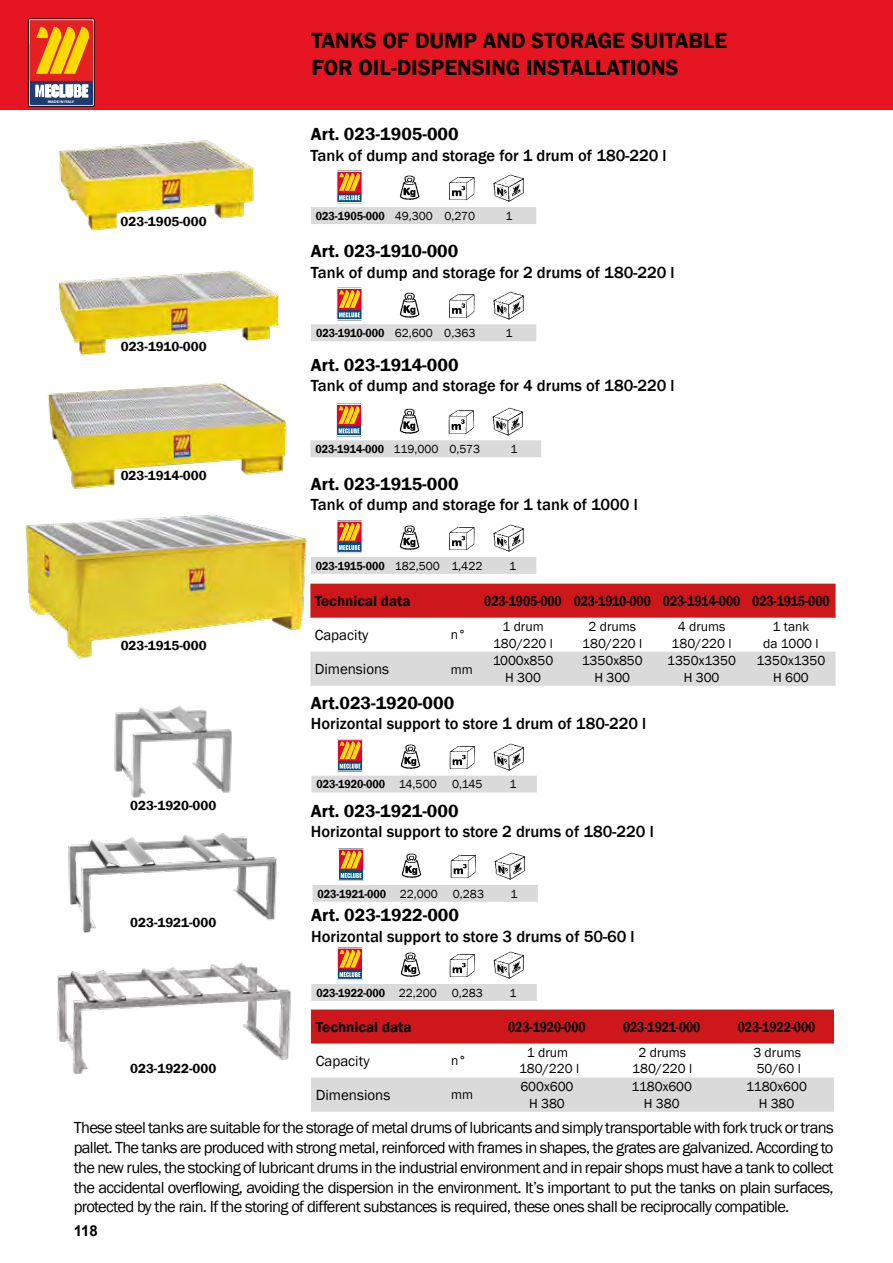
<style>
.page{position:relative;width:893px;height:1263px;background:#fff}
.page>*{position:absolute;margin:0;border:0;box-sizing:border-box;transform-origin:0 0}
.t1{font:600 22.5px/27px "Franklin Gothic";color:#000}
.t2{font:600 18px "Franklin Gothic";color:#000}
.t3{font:16.5px/19.8px "Franklin Gothic";letter-spacing:-.04em;color:#000;text-align:justify}
.t4{font:500 16.5px "Franklin Gothic";color:#000}
.t5{font:600 15px "Franklin Gothic";color:#000;scale:.81 1}
.t6{font:15px "Franklin Gothic";color:#000}
.t7{font:600 15px "Franklin Gothic";color:#000}
.t8{font:700 15px "Arial";color:#000}
.t9{font:13.5px/16.2px "Franklin Gothic";color:#000;text-align:center}
.t10{font:600 13.5px "Franklin Gothic";color:#000}
.t11{font:600 12px "Franklin Gothic";color:#000;scale:.9 1}
.t12{font:12px "Franklin Gothic";color:#000}
.t13{font:700 3.75px "Myriad Pro";color:#fdfdfd;scale:1.06 1}
.s1{font-weight:400}
</style>
<div class="page">
<div style="left:0;top:0;width:893px;height:110px;background:#e51522"></div>
<div style="left:28px;top:19px;width:66px;height:87px;border:1px solid #000"></div>
<svg style="left:30px;top:20px;width:63px;height:85px"></svg>
<div style="left:337px;top:288px;width:25px;height:32px;border:1px solid #fff"></div>
<div style="left:336px;top:404px;width:26px;height:32px;border:1px solid #fff"></div>
<svg style="left:311px;top:171px;width:225px;height:53px"></svg>
<svg style="left:311px;top:289px;width:225px;height:52px"></svg>
<svg style="left:310px;top:405px;width:231px;height:52px"></svg>
<img style="left:58px;top:140px;width:196px;height:91px">
<img style="left:58px;top:270px;width:222px;height:86px">
<img style="left:48px;top:383px;width:239px;height:106px">
<img style="left:25px;top:514px;width:282px;height:145px">
<img style="left:114px;top:705px;width:118px;height:93px">
<img style="left:68px;top:833px;width:209px;height:100px">
<img style="left:57px;top:962px;width:234px;height:113px">
<div style="left:337px;top:739px;width:26px;height:32px;border:1px solid #fff"></div>
<svg style="left:311px;top:948px;width:226px;height:53px"></svg>
<svg style="left:313px;top:849px;width:225px;height:53px"></svg>
<svg style="left:311px;top:740px;width:226px;height:52px"></svg>
<svg style="left:311px;top:521px;width:225px;height:53px"></svg>
<div style="left:310px;top:584px;width:526px;height:34px;background:#cd171a"></div>
<div style="left:310px;top:652px;width:526px;height:34px;background:#dadada"></div>
<div style="left:311px;top:1009px;width:523px;height:34px;background:#cd171a"></div>
<div style="left:311px;top:1077px;width:523px;height:35px;background:#dadada"></div>
<p class="t13" style="left:48px;top:99px;width:26px">MADE IN ITALY</p>
<p class="t10" style="left:121px;top:213px;width:88px">023-1905-000</p>
<p class="t10" style="left:121px;top:338px;width:87px">023-1910-000</p>
<p class="t10" style="left:121px;top:467px;width:87px">023-1914-000</p>
<p class="t10" style="left:121px;top:637px;width:87px">023-1915-000</p>
<p class="t10" style="left:130px;top:797px;width:88px">023-1920-000</p>
<p class="t10" style="left:130px;top:914px;width:87px">023-1921-000</p>
<p class="t10" style="left:130px;top:1060px;width:88px">023-1922-000</p>
<h1 class="t1" style="left:312px;top:27px;width:417px">TANKS OF DUMP AND STORAGE SUITABLE<br>FOR OIL-DISPENSING INSTALLATIONS</h1>
<p class="t2" style="left:311px;top:123px;width:149px">Art. 023-1905-000</p>
<p class="t4" style="left:310px;top:145px;width:358px">Tank of dump and storage for 1 drum of 180-220 l</p>
<p class="t11" style="left:316px;top:208px;width:178px">023-1905-000 <span class="s1">49,300 0,270</span></p>
<p class="t12" style="left:506px;top:208px;width:9px">1</p>
<p class="t2" style="left:311px;top:240px;width:149px">Art. 023-1910-000</p>
<p class="t4" style="left:311px;top:262px;width:365px">Tank of dump and storage for 2 drums of 180-220 l</p>
<p class="t11" style="left:316px;top:326px;width:179px">023-1910-000 <span class="s1">62,600 0,363</span></p>
<p class="t12" style="left:506px;top:325px;width:9px">1</p>
<p class="t2" style="left:311px;top:354px;width:149px">Art. 023-1914-000</p>
<p class="t4" style="left:311px;top:375px;width:365px">Tank of dump and storage for 4 drums of 180-220 l</p>
<p class="t11" style="left:315px;top:441px;width:184px">023-1914-000 <span class="s1">119,000 0,573</span></p>
<p class="t12" style="left:510px;top:441px;width:9px">1</p>
<p class="t2" style="left:311px;top:473px;width:149px">Art. 023-1915-000</p>
<p class="t4" style="left:311px;top:494px;width:328px">Tank of dump and storage for 1 tank of 1000 l</p>
<p class="t11" style="left:316px;top:558px;width:186px">023-1915-000 <span class="s1">182,500 1,422</span></p>
<p class="t12" style="left:509px;top:558px;width:9px">1</p>
<p class="t5" style="left:484px;top:592px;width:428px">023-1905-000 023-1910-000 023-1914-000 023-1915-000</p>
<p class="t9" style="left:451px;top:627px;width:17px">n°</p>
<p class="t9" style="left:451px;top:661px;width:23px">mm</p>
<p class="t9" style="left:493px;top:653px;width:62px">1000x850<br>H 300</p>
<p class="t9" style="left:582px;top:653px;width:62px">1350x850<br>H 300</p>
<p class="t9" style="left:667px;top:653px;width:70px">1350x1350<br>H 300</p>
<p class="t9" style="left:756px;top:653px;width:70px">1350x1350<br>H 600</p>
<p class="t7" style="left:315px;top:592px;width:98px">Technical data</p>
<p class="t6" style="left:315px;top:626px;width:55px">Capacity</p>
<p class="t9" style="left:493px;top:619px;width:61px">1 drum<br>180/220 l</p>
<p class="t9" style="left:582px;top:619px;width:61px">2 drums<br>180/220 l</p>
<p class="t9" style="left:672px;top:619px;width:61px">4 drums<br>180/220 l</p>
<p class="t9" style="left:763px;top:619px;width:57px">1 tank<br>da 1000 l</p>
<p class="t6" style="left:315px;top:660px;width:76px">Dimensions</p>
<p class="t2" style="left:311px;top:692px;width:145px">Art.023-1920-000</p>
<p class="t4" style="left:311px;top:713px;width:337px">Horizontal support to store 1 drum of 180-220 l</p>
<p class="t11" style="left:316px;top:777px;width:135px">023-1920-000 <span class="s1">14,500</span></p>
<p class="t12" style="left:452px;top:777px;width:32px">0,145</p>
<p class="t12" style="left:510px;top:777px;width:9px">1</p>
<p class="t2" style="left:311px;top:800px;width:149px">Art. 023-1921-000</p>
<p class="t4" style="left:311px;top:822px;width:344px">Horizontal support to store 2 drums of 180-220 l</p>
<p class="t11" style="left:318px;top:886px;width:186px">023-1921-000 <span class="s1">22,000 0,283</span></p>
<p class="t12" style="left:511px;top:886px;width:9px">1</p>
<p class="t2" style="left:311px;top:904px;width:149px">Art. 023-1922-000</p>
<p class="t4" style="left:311px;top:926px;width:325px">Horizontal support to store 3 drums of 50-60 l</p>
<p class="t11" style="left:316px;top:985px;width:187px">023-1922-000 <span class="s1">22,200 0,283</span></p>
<p class="t12" style="left:509px;top:985px;width:9px">1</p>
<p class="t7" style="left:316px;top:1017px;width:98px">Technical data</p>
<p class="t6" style="left:316px;top:1051px;width:55px">Capacity</p>
<p class="t9" style="left:519px;top:1045px;width:61px">1 drum<br>180/220 l</p>
<p class="t9" style="left:632px;top:1045px;width:61px">2 drums<br>180/220 l</p>
<p class="t9" style="left:753px;top:1045px;width:49px;text-align:left">3 drums<br>50/60 l</p>
<p class="t6" style="left:316px;top:1086px;width:76px">Dimensions</p>
<p class="t5" style="left:508px;top:1017px;width:97px">023-1920-000</p>
<p class="t5" style="left:623px;top:1017px;width:97px">023-1921-000</p>
<p class="t5" style="left:738px;top:1017px;width:97px">023-1922-000</p>
<p class="t9" style="left:451px;top:1053px;width:17px">n°</p>
<p class="t9" style="left:451px;top:1087px;width:23px">mm</p>
<p class="t9" style="left:520px;top:1079px;width:55px">600x600<br>H 380</p>
<p class="t9" style="left:631px;top:1079px;width:62px">1180x600<br>H 380</p>
<p class="t9" style="left:746px;top:1079px;width:62px">1180x600<br>H 380</p>
<p class="t3" style="left:74px;top:1118px;width:761px">These steel tanks are suitable for the storage of metal drums of lubricants and simply transportable with fork truck or trans pallet. The tanks are produced with strong metal, reinforced with frames in shapes, the grates are galvanized. According to the new rules, the stocking of lubricant drums in the industrial environment and in repair shops must have a tank to collect the accidental overflowing, avoiding the dispersion in the environment. It’s important to put the tanks on plain surfaces, protected by the rain. If the storing of different substances is required, these ones shall be reciprocally compatible.</p>
<p class="t8" style="left:74px;top:1220px;width:26px">118</p>
</div>
